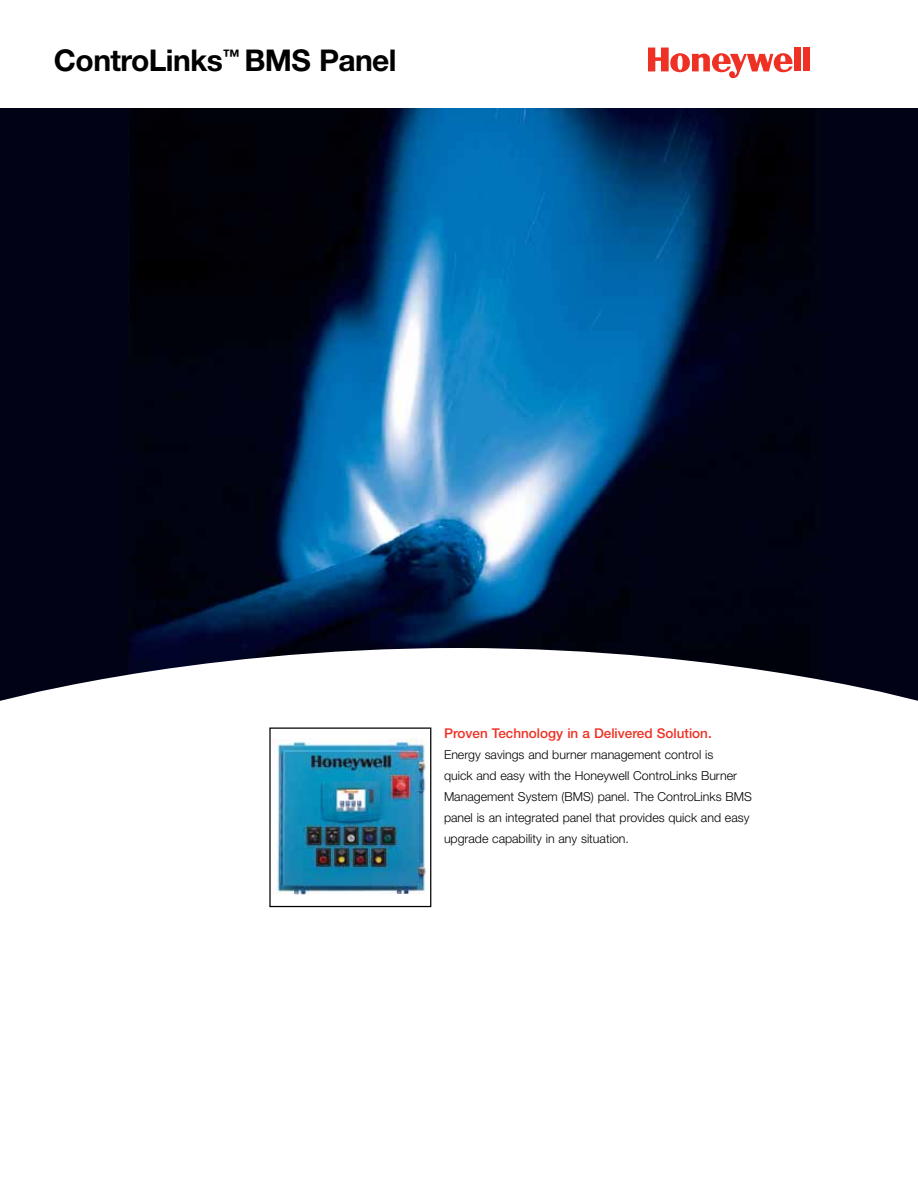
<style>
.page{position:relative;width:918px;height:1188px;background:#fff}
.page>*{position:absolute;margin:0;border:0;box-sizing:border-box;transform-origin:0 0}
.t1{font:700 30px "Helvetica Neue";letter-spacing:-.02em;color:#000}
.t2{font:500 13.5px "Helvetica Neue";color:#ee3124}
.t3{font:300 12.3px/21px "Helvetica Neue";color:#000}
</style>
<div class="page">
<img style="left:0;top:108px;width:918px;height:540px">
<div style="left:794px;top:48px;width:7px;height:23px;background:#ee3124"></div>
<div style="left:803px;top:48px;width:7px;height:23px;background:#ee3124"></div>
<svg style="left:648px;top:48px;width:145px;height:30px"></svg>
<svg style="left:0;top:648px;width:918px;height:243px"></svg>
<img style="left:271px;top:739px;width:158px;height:156px">
<div style="left:269px;top:727px;width:162px;height:180px;border:1px solid #000"></div>
<h1 class="t1" style="left:54px;top:42px;width:344px">ControLinks<sup>™</sup> BMS Panel</h1>
<p class="t2" style="left:444px;top:725px;width:269px">Proven Technology in a Delivered Solution.</p>
<p class="t3" style="left:444px;top:744px;width:309px">Energy savings and burner management control is<br>quick and easy with the Honeywell ControLinks Burner Management System (BMS) panel. The ControLinks BMS panel is an integrated panel that provides quick and easy upgrade capability in any situation.</p>
</div>
